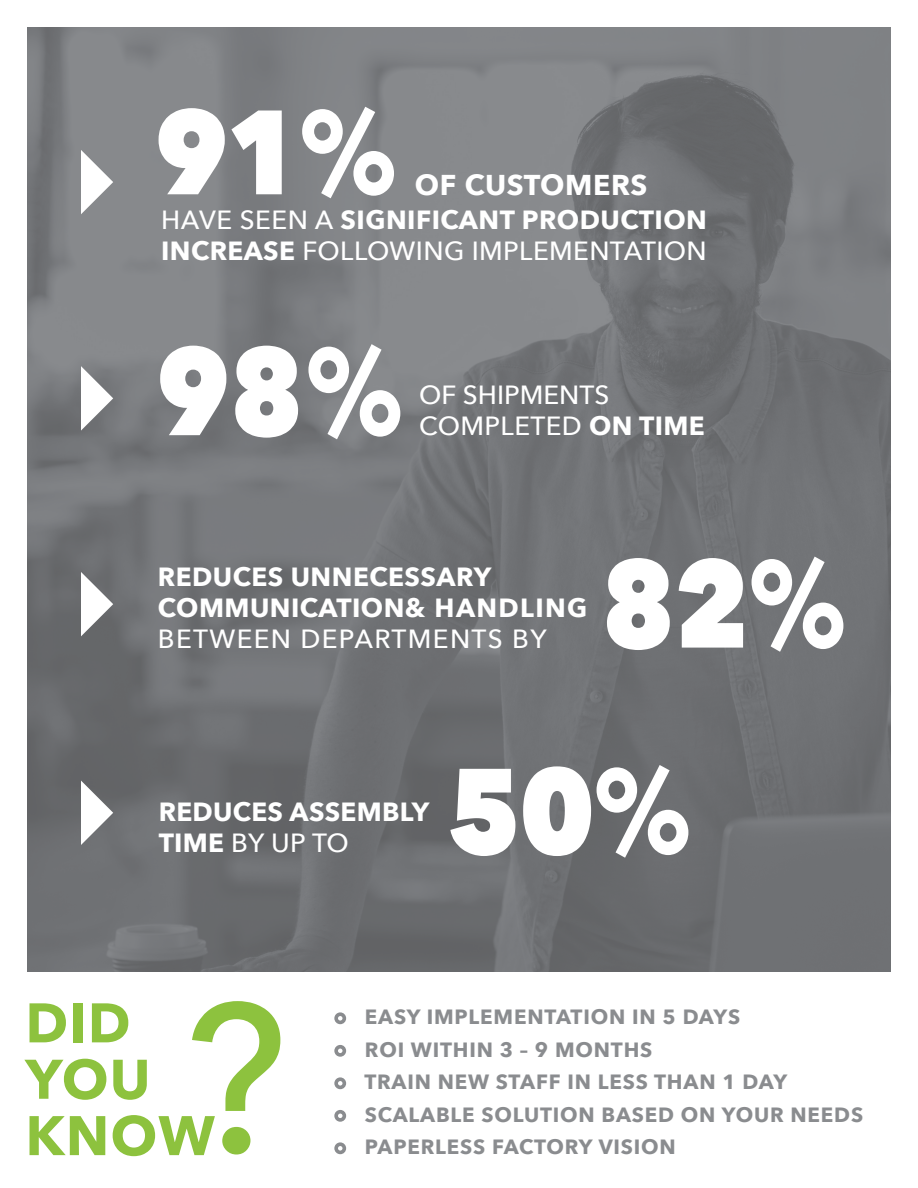
<style>
.page{position:relative;width:918px;height:1188px;background:#fff}
.page>*{position:absolute;margin:0;border:0;box-sizing:border-box;transform-origin:0 0}
.t1{font:500 210.45px "Avenir Next";color:#8dc23e}
.t2{font:700 55.05px/56.4px "Avenir Next";letter-spacing:.02em;color:#8dc23e}
.t3{font:700 28.65px "Avenir Next";letter-spacing:.02em;color:#fff}
.t4{font:500 26.25px/31px "Avenir Next";letter-spacing:.015em;color:#fff}
.t5{font:700 26.25px/31px "Avenir Next";letter-spacing:.02em;color:#fff}
.t6{font:500 26.25px "Avenir Next";letter-spacing:.05em;color:#fff}
.t7{font:700 20.55px/32.5px "Avenir Next";letter-spacing:.04em;color:#8a8c8f}
.s1{font-weight:700}
.s2{font-weight:500}
</style>
<div class="page">
<img style="left:27px;top:27px;width:864px;height:945px">
<div style="left:334px;top:1012px;width:12px;height:12px;border:4px solid #8a8c8f;border-radius:50%"></div>
<div style="left:334px;top:1045px;width:12px;height:12px;border:4px solid #8a8c8f;border-radius:50%"></div>
<div style="left:334px;top:1077px;width:12px;height:12px;border:4px solid #8a8c8f;border-radius:50%"></div>
<div style="left:334px;top:1110px;width:12px;height:12px;border:4px solid #8a8c8f;border-radius:50%"></div>
<div style="left:334px;top:1142px;width:12px;height:12px;border:4px solid #8a8c8f;border-radius:50%"></div>
<svg style="left:159px;top:107px;width:235px;height:91px"></svg>
<svg style="left:81px;top:150px;width:32px;height:64px"></svg>
<svg style="left:160px;top:344px;width:240px;height:95px"></svg>
<svg style="left:81px;top:366px;width:32px;height:65px"></svg>
<svg style="left:607px;top:557px;width:236px;height:95px"></svg>
<svg style="left:81px;top:572px;width:32px;height:64px"></svg>
<svg style="left:81px;top:781px;width:32px;height:64px"></svg>
<svg style="left:450px;top:765px;width:238px;height:93px"></svg>
<h3 class="t3" style="left:415px;top:161px;width:234px">OF CUSTOMERS</h3>
<p class="t4" style="left:161px;top:203px;width:547px">HAVE SEEN A <span class="s1">SIGNIFICANT PRODUCTION<br>INCREASE</span> FOLLOWING IMPLEMENTATION</p>
<p class="t4" style="left:419px;top:379px;width:287px">OF SHIPMENTS<br>COMPLETED <span class="s1">ON TIME</span></p>
<p class="t5" style="left:158px;top:561px;width:431px">REDUCES UNNECESSARY<br>COMMUNICATION&amp; HANDLING</p>
<p class="t6" style="left:158px;top:617px;width:390px">BETWEEN DEPARTMENTS BY</p>
<p class="t5" style="left:159px;top:796px;width:272px">REDUCES ASSEMBLY<br>TIME <span class="s2">BY UP TO</span></p>
<h1 class="t1" style="left:182px;top:901px;width:107px">?</h1>
<h2 class="t2" style="left:26px;top:994px;width:191px">DID<br>YOU<br>KNOW</h2>
<p class="t7" style="left:364px;top:1000px;width:500px">EASY IMPLEMENTATION IN 5 DAYS<br>ROI WITHIN 3 – 9 MONTHS<br>TRAIN NEW STAFF IN LESS THAN 1 DAY<br>SCALABLE SOLUTION BASED ON YOUR NEEDS<br>PAPERLESS FACTORY VISION</p>
</div>
